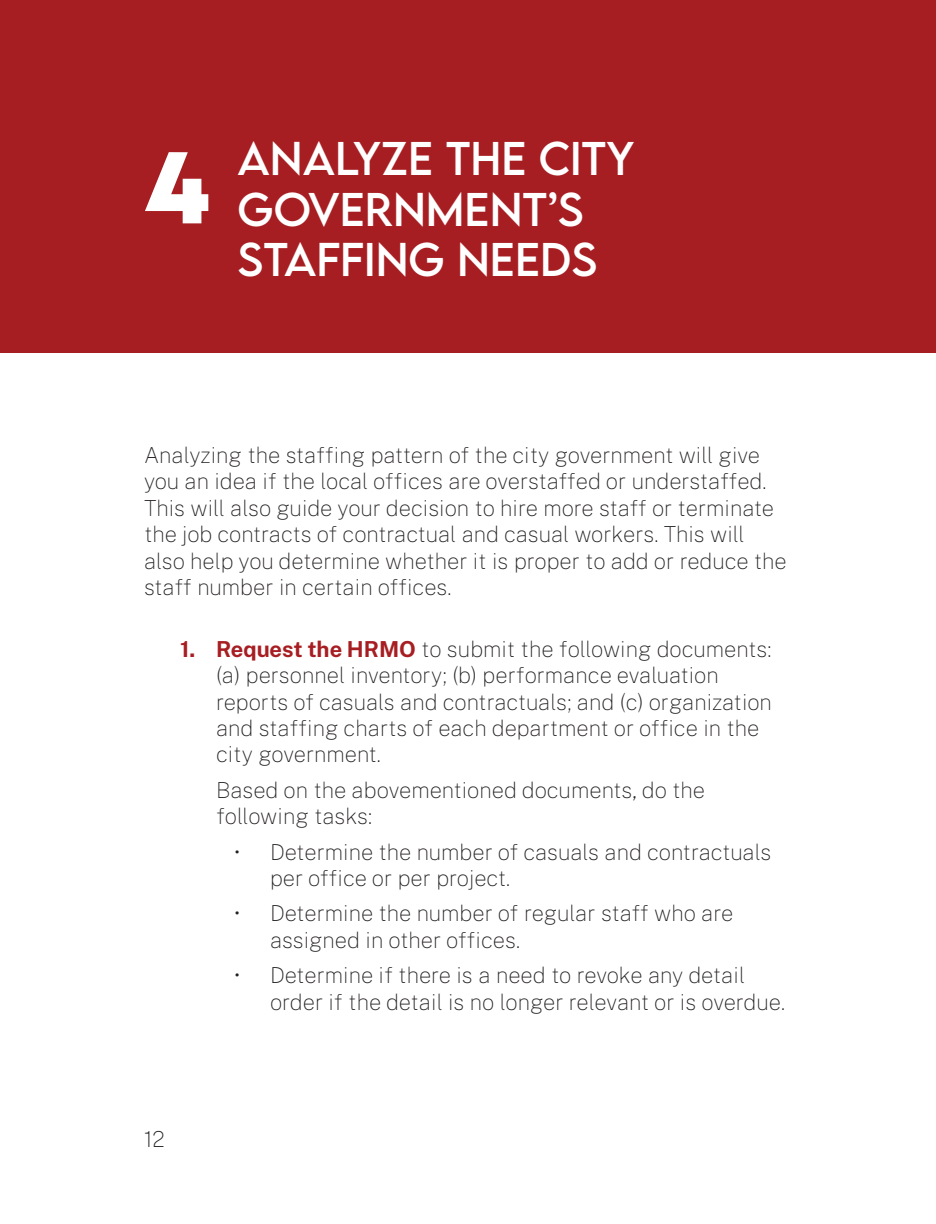
<style>
.page{position:relative;width:936px;height:1224px;background:#fff}
.page>*{position:absolute;margin:0;border:0;box-sizing:border-box;transform-origin:0 0}
.Subsection_Title{font:700 90px "LEMONMILK";color:#fff}
.Subsection_Title-2{font:42px "LEMONMILK";color:#fff}
.Numbered_List{font:100 22px/26.4px "Public Sans";color:#231f20}
.s1{font-weight:700;color:#a71e22}
</style>
<div class="page">
<div style="left:0;top:0;width:936px;height:353px;background:#a71e22"></div>
<p class="Subsection_Title" style="left:144px;top:127px;width:68px">4</p>
<p class="Subsection_Title-2" style="left:238px;top:131px;width:32px">ANAL</p>
<p class="Subsection_Title-2" style="left:353px;top:131px;width:120px">YZE THE</p>
<p class="Subsection_Title-2" style="left:539px;top:131px;width:97px">CITY</p>
<p class="Subsection_Title-2" style="left:238px;top:182px;width:133px">GOVERNMENT</p>
<p class="Subsection_Title-2" style="left:547px;top:182px;width:35px">’S</p>
<p class="Subsection_Title-2" style="left:238px;top:232px;width:27px">STA</p>
<p class="Subsection_Title-2" style="left:316px;top:232px;width:168px">FFING NEE</p>
<p class="Subsection_Title-2" style="left:540px;top:232px;width:56px">DS</p>
<p class="Numbered_List" style="left:144px;top:440px;width:644px">Analyzing the staffing pattern of the city government will give you an idea if the local offices are overstaffed or understaffed.<br>This will also guide your decision to hire more staff or terminate the job contracts of contractual and casual workers. This will also help you determine whether it is proper to add or reduce the staff number in certain offices.</p>
<p class="Numbered_List" style="left:216px;top:634px;width:558px;text-indent:-36px"><span class="s1">1. Request the HRMO</span> to submit the following documents: (a) personnel inventory; (b) performance evaluation reports of casuals and contractuals; and (c) organization and staffing charts of each department or office in the city government.</p>
<p class="Numbered_List" style="left:216px;top:775px;width:491px">Based on the abovementioned documents, do the following tasks:</p>
<p class="Numbered_List" style="left:270px;top:837px;width:503px;text-indent:-36px">• Determine the number of casuals and contractuals per office or per project.</p>
<p class="Numbered_List" style="left:270px;top:899px;width:465px;text-indent:-36px">• Determine the number of regular staff who are assigned in other offices.</p>
<p class="Numbered_List" style="left:270px;top:961px;width:516px;text-indent:-36px">• Determine if there is a need to revoke any detail order if the detail is no longer relevant or is overdue.</p>
<p class="Numbered_List" style="left:144px;top:1124px;width:22px">12</p>
</div>
